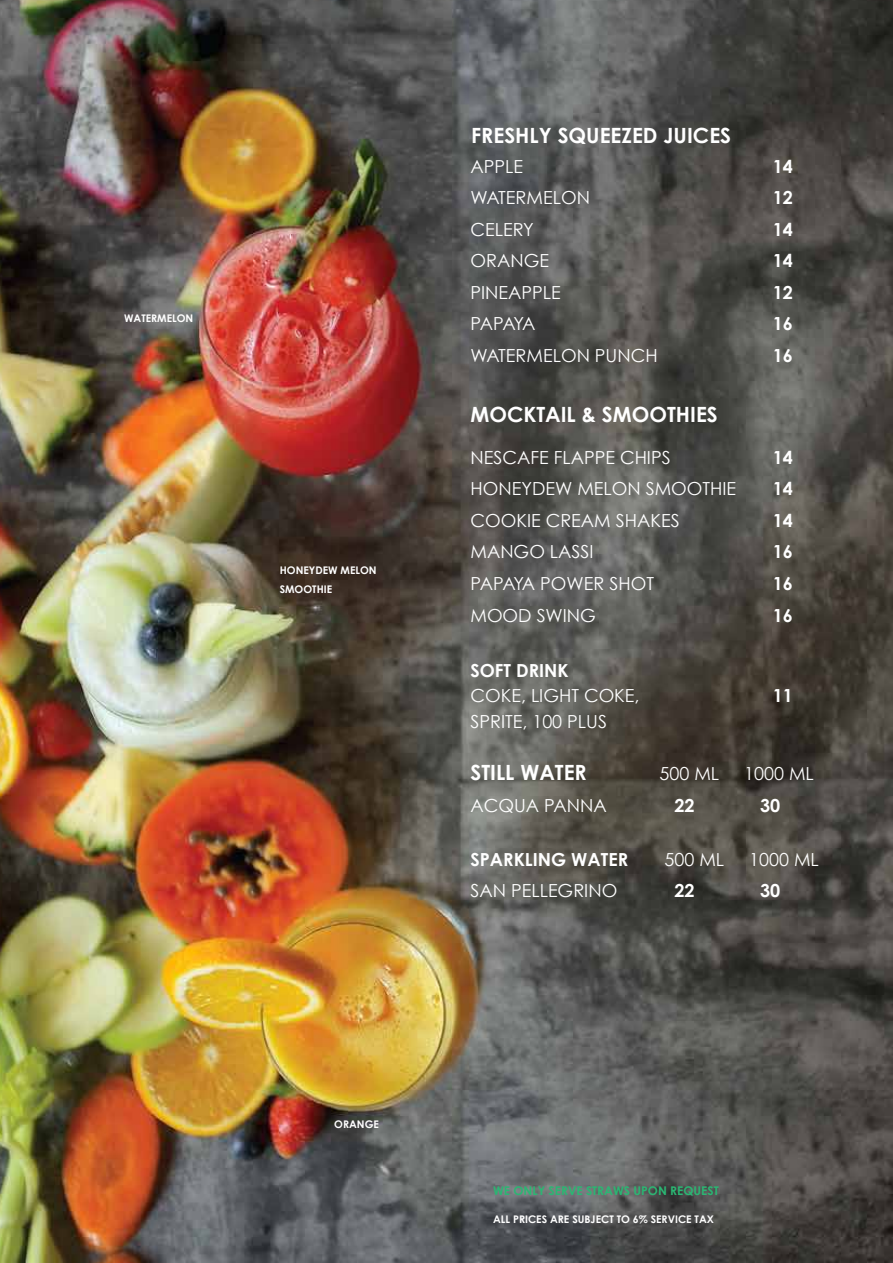
<style>
.page{position:relative;width:893px;height:1263px;background:#fff}
.page>*{position:absolute;margin:0;border:0;box-sizing:border-box;transform-origin:0 0}
.t1{font:700 21px "Century Gothic";color:#fff}
.t2{font:18px "Century Gothic";color:#fff}
.t3{font:700 18px "Century Gothic";color:#fff}
.t4{font:700 12px "Century Gothic";color:#2bb673}
.t5{font:700 10.5px/19.5px "Century Gothic";color:#fff}
</style>
<div class="page">
<img style="left:0;top:0;width:893px;height:1263px">
<p class="t5" style="left:124px;top:308px;width:71px">WATERMELON</p>
<p class="t5" style="left:280px;top:560px;width:99px">HONEYDEW MELON<br>SMOOTHIE</p>
<p class="t5" style="left:334px;top:1113px;width:46px">ORANGE</p>
<p class="t1" style="left:471px;top:119px;width:261px">FRESHLY SQUEEZED JUICES</p>
<p class="t2" style="left:470px;top:154px;width:54px">APPLE</p>
<p class="t3" style="left:773px;top:153px;width:22px">14</p>
<p class="t2" style="left:470px;top:185px;width:121px">WATERMELON</p>
<p class="t3" style="left:773px;top:184px;width:22px">12</p>
<p class="t2" style="left:470px;top:217px;width:65px">CELERY</p>
<p class="t3" style="left:773px;top:216px;width:22px">14</p>
<p class="t2" style="left:470px;top:248px;width:80px">ORANGE</p>
<p class="t3" style="left:773px;top:247px;width:22px">14</p>
<p class="t2" style="left:470px;top:280px;width:92px">PINEAPPLE</p>
<p class="t3" style="left:773px;top:279px;width:22px">12</p>
<p class="t2" style="left:470px;top:311px;width:66px">PAPAYA</p>
<p class="t3" style="left:773px;top:310px;width:22px">16</p>
<p class="t2" style="left:470px;top:343px;width:189px">WATERMELON PUNCH</p>
<p class="t3" style="left:773px;top:342px;width:22px">16</p>
<p class="t1" style="left:470px;top:399px;width:249px">MOCKTAIL &amp; SMOOTHIES</p>
<p class="t2" style="left:470px;top:444px;width:202px">NESCAFE FLAPPE CHIPS</p>
<p class="t3" style="left:773px;top:443px;width:22px">14</p>
<p class="t2" style="left:470px;top:476px;width:267px">HONEYDEW MELON SMOOTHIE</p>
<p class="t3" style="left:773px;top:475px;width:22px">14</p>
<p class="t2" style="left:470px;top:507px;width:211px">COOKIE CREAM SHAKES</p>
<p class="t3" style="left:773px;top:506px;width:22px">14</p>
<p class="t2" style="left:470px;top:539px;width:125px">MANGO LASSI</p>
<p class="t3" style="left:773px;top:538px;width:22px">16</p>
<p class="t2" style="left:470px;top:570px;width:185px">PAPAYA POWER SHOT</p>
<p class="t3" style="left:773px;top:569px;width:22px">16</p>
<p class="t2" style="left:470px;top:602px;width:127px">MOOD SWING</p>
<p class="t3" style="left:773px;top:601px;width:22px">16</p>
<p class="t3" style="left:470px;top:656px;width:100px">SOFT DRINK</p>
<p class="t2" style="left:470px;top:683px;width:171px">COKE, LIGHT COKE,</p>
<p class="t3" style="left:773px;top:682px;width:22px">11</p>
<p class="t2" style="left:470px;top:709px;width:138px">SPRITE, 100 PLUS</p>
<p class="t1" style="left:470px;top:757px;width:118px">STILL WATER</p>
<p class="t2" style="left:659px;top:761px;width:61px">500 ML</p>
<p class="t2" style="left:744px;top:761px;width:71px">1000 ML</p>
<p class="t2" style="left:470px;top:793px;width:138px">ACQUA PANNA</p>
<p class="t3" style="left:674px;top:792px;width:22px">22</p>
<p class="t3" style="left:760px;top:792px;width:22px">30</p>
<p class="t3" style="left:470px;top:845px;width:159px">SPARKLING WATER</p>
<p class="t2" style="left:664px;top:846px;width:61px">500 ML</p>
<p class="t2" style="left:749px;top:846px;width:71px">1000 ML</p>
<p class="t2" style="left:470px;top:878px;width:148px">SAN PELLEGRINO</p>
<p class="t3" style="left:674px;top:877px;width:22px">22</p>
<p class="t3" style="left:760px;top:877px;width:22px">30</p>
<p class="t4" style="left:493px;top:1182px;width:227px">WE ONLY SERVE STRAWS UPON REQUEST</p>
<p class="t5" style="left:493px;top:1208px;width:222px">ALL PRICES ARE SUBJECT TO 6% SERVICE TAX</p>
</div>
